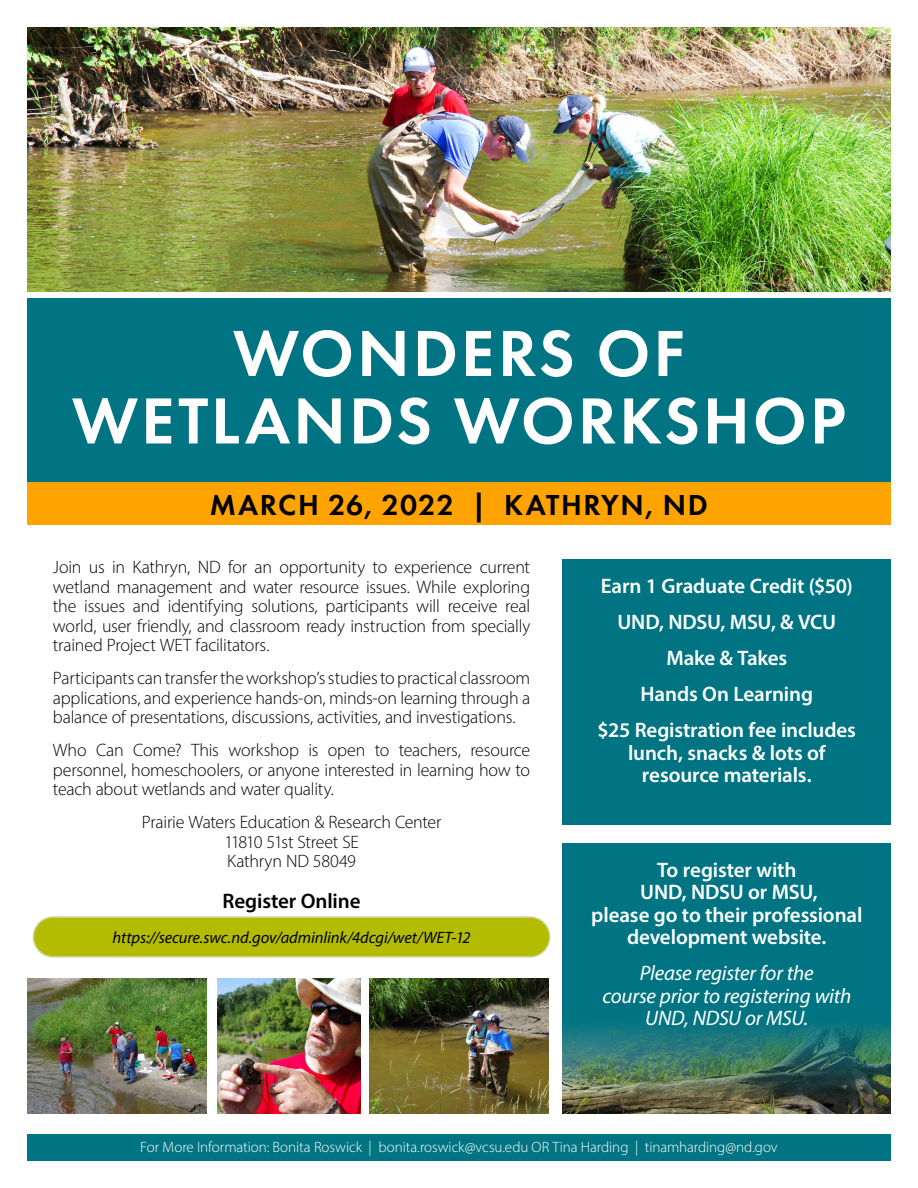
<style>
.page{position:relative;width:918px;height:1188px;background:#fff}
.page>*{position:absolute;margin:0;border:0;box-sizing:border-box;transform-origin:0 0}
.t1{font:600 67.5px/67.5px "Futura PT";letter-spacing:.045em;color:#fff;text-align:center}
.t2{font:600 30px "Futura PT";letter-spacing:.05em;color:#000}
.t3{font:600 21px/36px "Myriad Pro";letter-spacing:-.005em;color:#fff;text-align:center}
.t4{font:italic 21px/22.5px "Myriad Pro";letter-spacing:-.01em;color:#fff;text-align:center}
.t5{font:600 21px "Myriad Pro";letter-spacing:-.005em;color:#000}
.t6{font:300 18px/19.5px "Myriad Pro";letter-spacing:-.015em;color:#000;text-align:justify}
.t7{font:italic 16.5px "Myriad Pro";letter-spacing:-.005em;color:#000}
.t8{font:300 15px "Myriad Pro";letter-spacing:-.005em;color:#fff}
</style>
<div class="page">
<img style="left:27px;top:27px;width:864px;height:265px">
<img style="left:27px;top:979px;width:179px;height:135px">
<img style="left:369px;top:979px;width:180px;height:135px">
<img style="left:217px;top:979px;width:143px;height:135px">
<div style="left:27px;top:450px;width:864px;height:75px;background:#ffa300"></div>
<div style="left:563px;top:560px;width:328px;height:265px;background:#007482"></div>
<div style="left:563px;top:844px;width:328px;height:270px;background:#007482"></div>
<div style="left:33px;top:917px;width:517px;height:40px;background:#b3bc00;border-radius:20px"></div>
<div style="left:33px;top:916px;width:517px;height:42px;border:2px solid #cdd390;border-radius:20px"></div>
<div style="left:27px;top:1134px;width:864px;height:27px;background:#007482"></div>
<div style="left:27px;top:298px;width:864px;height:184px;background:#007482"></div>
<img style="left:563px;top:1024px;width:328px;height:90px">
<h1 class="t1" style="left:72px;top:319px;width:775px">WONDERS OF<br>WETLANDS WORKSHOP</h1>
<h2 class="t2" style="left:210px;top:486px;width:500px">MARCH 26, 2022 | KATHRYN, ND</h2>
<p class="t6" style="left:53px;top:557px;width:479px">Join us in Kathryn, ND for an opportunity to experience current wetland management and water resource issues. While exploring the issues and identifying solutions, participants will receive real world, user friendly, and classroom ready instruction from specially trained Project WET facilitators.</p>
<p class="t6" style="left:53px;top:668px;width:479px">Participants can transfer the workshop’s studies to practical classroom applications, and experience hands-on, minds-on learning through a balance of presentations, discussions, activities, and investigations.</p>
<p class="t6" style="left:53px;top:740px;width:479px">Who Can Come? This workshop is open to teachers, resource personnel, homeschoolers, or anyone interested in learning how to teach about wetlands and water quality.</p>
<p class="t6" style="left:142px;top:812px;width:301px;text-align:center">Prairie Waters Education &amp; Research Center<br>11810 51st Street SE<br>Kathryn ND 58049</p>
<p class="t5" style="left:223px;top:887px;width:139px">Register Online</p>
<p class="t7" style="left:113px;top:927px;width:360px">https://secure.swc.nd.gov/adminlink/4dcgi/wet/WET-12</p>
<p class="t3" style="left:598px;top:568px;width:260px">Earn 1 Graduate Credit ($50)<br>UND, NDSU, MSU, &amp; VCU<br>Make &amp; Takes<br>Hands On Learning<br>$25 Registration fee includes</p>
<p class="t3" style="left:628px;top:741px;width:199px;line-height:22.5px">lunch, snacks &amp; lots of resource materials.</p>
<p class="t3" style="left:591px;top:858px;width:273px;line-height:22.5px">To register with<br>UND, NDSU or MSU,<br>please go to their professional development website.</p>
<p class="t4" style="left:602px;top:962px;width:250px">Please register for the<br>course prior to registering with<br>UND, NDSU or MSU.</p>
<p class="t8" style="left:140px;top:1138px;width:639px">For More Information: Bonita Roswick | bonita.roswick@vcsu.edu OR Tina Harding | tinamharding@nd.gov</p>
</div>
